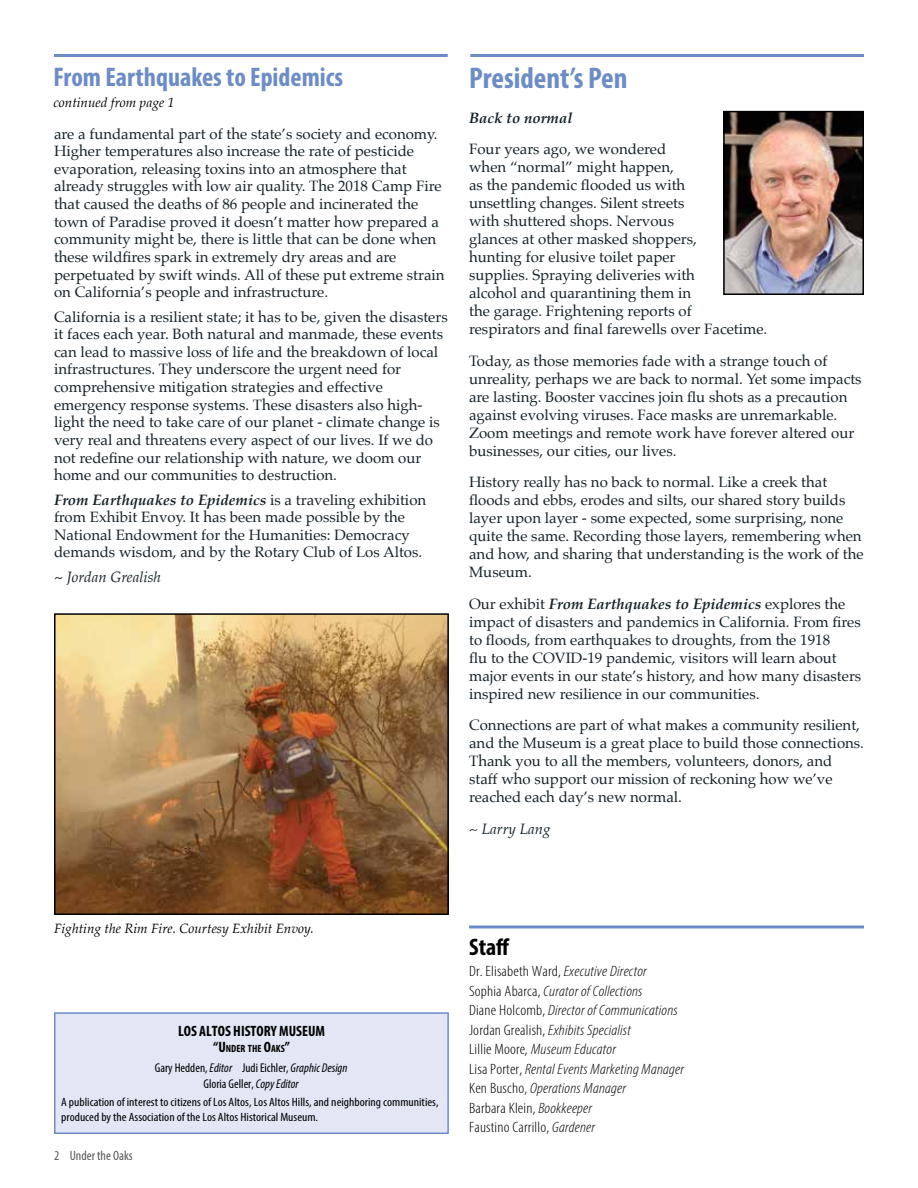
<style>
.page{position:relative;width:918px;height:1188px;background:#fff}
.page>*{position:absolute;margin:0;border:0;box-sizing:border-box;transform-origin:0 0}
.t1{font:700 condensed 30px "Myriad Pro";color:#6c8cc7}
.t2{font:700 condensed 27px "Myriad Pro";color:#6c8cc7}
.t3{font:700 condensed 24px "Myriad Pro";color:#000}
.t4{font:15px/18px "Palatino";color:#152128}
.t5{font:italic 300 condensed 15px/19.5px "Myriad Pro";letter-spacing:.01em;color:#000;scale:1.1 1}
.t6{font:italic 15px "Palatino";color:#152128}
.t7{font:700 condensed 15px "Myriad Pro";color:#000}
.t8{font:italic 700 15px "Palatino";color:#152128}
.t9{font:italic 13.5px "Palatino";color:#000}
.t10{font:condensed 13.5px "Myriad Pro";color:#58595b}
.t11{font:condensed 12.75px/15.8px "Myriad Pro";color:#000;text-align:center}
.t12{font:condensed 12px/15px "Myriad Pro";color:#000;scale:1.1 1}
.t13{font:700 condensed 10.5px "Myriad Pro";color:#000}
.s1{font-weight:700;font-style:italic}
.s2{font-style:normal}
.s3{font-size:15px}
.s4{font-style:italic}
</style>
<div class="page">
<hr style="left:470px;top:54px;width:394px;height:3px;background:#6c8cc7">
<hr style="left:54px;top:54px;width:394px;height:3px;background:#6c8cc7">
<img style="left:726px;top:114px;width:135px;height:178px">
<div style="left:723px;top:111px;width:141px;height:184px;border:2px solid #000"></div>
<div style="left:54px;top:1012px;width:395px;height:122px;background:#e3e7f5;border:2px solid #6c8cc7"></div>
<hr style="left:469px;top:926px;width:395px;height:3px;background:#6c8cc7">
<img style="left:57px;top:616px;width:389px;height:296px">
<div style="left:54px;top:613px;width:395px;height:302px;border:2px solid #000"></div>
<h2 class="t2" style="left:53px;top:60px;width:291px">From Earthquakes to Epidemics</h2>
<p class="t9" style="left:53px;top:91px;width:123px">continued from page 1</p>
<p class="t4" style="left:54px;top:125px;width:392px">are a fundamental part of the state’s society and economy.<br>Higher temperatures also increase the rate of pesticide evaporation, releasing toxins into an atmosphere that already struggles with low air quality. The 2018 Camp Fire that caused the deaths of 86 people and incinerated the town of Paradise proved it doesn’t matter how prepared a community might be, there is little that can be done when these wildfires spark in extremely dry areas and are perpetuated by swift winds. All of these put extreme strain on California’s people and infrastructure.</p>
<p class="t4" style="left:54px;top:308px;width:395px;line-height:17.5px">California is a resilient state; it has to be, given the disasters it faces each year. Both natural and manmade, these events can lead to massive loss of life and the breakdown of local infrastructures. They underscore the urgent need for comprehensive mitigation strategies and effective emergency response systems. These disasters also high&shy;light the need to take care of our planet - climate change is very real and threatens every aspect of our lives. If we do not redefine our relationship with nature, we doom our home and our communities to destruction.</p>
<p class="t4" style="left:54px;top:491px;width:374px;line-height:17.5px"><span class="s1">From Earthquakes to Epidemics</span> is a traveling exhibition from Exhibit Envoy. It has been made possible by the National Endowment for the Humanities: Democracy demands wisdom, and by the Rotary Club of Los Altos.</p>
<p class="t6" style="left:54px;top:564px;width:109px"><span class="s2">~</span> Jordan Grealish</p>
<h1 class="t1" style="left:469px;top:59px;width:160px">President’s Pen</h1>
<p class="t8" style="left:469px;top:105px;width:105px">Back to normal</p>
<p class="t4" style="left:469px;top:140px;width:300px">Four years ago, we wondered<br>when “normal” might happen,<br>as the pandemic flooded us with<br>unsettling changes. Silent streets<br>with shuttered shops. Nervous<br>glances at other masked shoppers,<br>hunting for elusive toilet paper<br>supplies. Spraying deliveries with<br>alcohol and quarantining them in<br>the garage. Frightening reports of<br>respirators and final farewells over Facetime.</p>
<p class="t4" style="left:469px;top:352px;width:394px">Today, as those memories fade with a strange touch of unreality, perhaps we are back to normal. Yet some impacts are lasting. Booster vaccines join flu shots as a precaution against evolving viruses. Face masks are unremarkable.<br>Zoom meetings and remote work have forever altered our businesses, our cities, our lives.</p>
<p class="t4" style="left:469px;top:473px;width:396px">History really has no back to normal. Like a creek that floods and ebbs, erodes and silts, our shared story builds layer upon layer - some expected, some surprising, none quite the same. Recording those layers, remembering when and how, and sharing that understanding is the work of the Museum.</p>
<p class="t4" style="left:469px;top:595px;width:394px">Our exhibit <span class="s1">From Earthquakes to Epidemics</span> explores the impact of disasters and pandemics in California. From fires to floods, from earthquakes to droughts, from the 1918<br>flu to the COVID-19 pandemic, visitors will learn about major events in our state’s history, and how many disasters inspired new resilience in our communities.</p>
<p class="t4" style="left:469px;top:716px;width:396px">Connections are part of what makes a community resilient, and the Museum is a great place to build those connections.<br>Thank you to all the members, volunteers, donors, and staff who support our mission of reckoning how we’ve reached each day’s new normal.</p>
<p class="t6" style="left:469px;top:816px;width:83px">~ Larry Lang</p>
<p class="t9" style="left:54px;top:917px;width:261px">Fighting the Rim Fire. Courtesy Exhibit Envoy.</p>
<p class="t7" style="left:178px;top:1021px;width:149px">LOS ALTOS HISTORY MUSEUM</p>
<p class="t13" style="left:213px;top:1042px;width:78px"><span class="s3">“U</span>NDER THE <span class="s3">O</span>AKS<span class="s3">”</span></p>
<p class="t11" style="left:155px;top:1060px;width:194px">Gary Hedden, <span class="s4">Editor</span> Judi Eichler, <span class="s4">Graphic Design<br></span>Gloria Geller, <span class="s4">Copy Editor</span></p>
<p class="t12" style="left:61px;top:1094px;width:345px">A publication of interest to citizens of Los Altos, Los Altos Hills, and neighboring communities, produced by the Association of the Los Altos Historical Museum.</p>
<p class="t10" style="left:54px;top:1147px;width:80px">2 Under the Oaks</p>
<h3 class="t3" style="left:469px;top:932px;width:42px">Staff</h3>
<p class="t5" style="left:469px;top:962px;width:197px"><span class="s2">Dr. Elisabeth Ward,</span> Executive Director<br><span class="s2">Sophia Abarca,</span> Curator of Collections<br><span class="s2">Diane Holcomb,</span> Director of Communications <span class="s2">Jordan Grealish,</span> Exhibits Specialist<br><span class="s2">Lillie Moore</span>, Museum Educator<br><span class="s2">Lisa Porter,</span> Rental Events Marketing Manager <span class="s2">Ken Buscho,</span> Operations Manager<br><span class="s2">Barbara Klein,</span> Bookkeeper<br><span class="s2">Faustino Carrillo,</span> Gardener</p>
</div>
